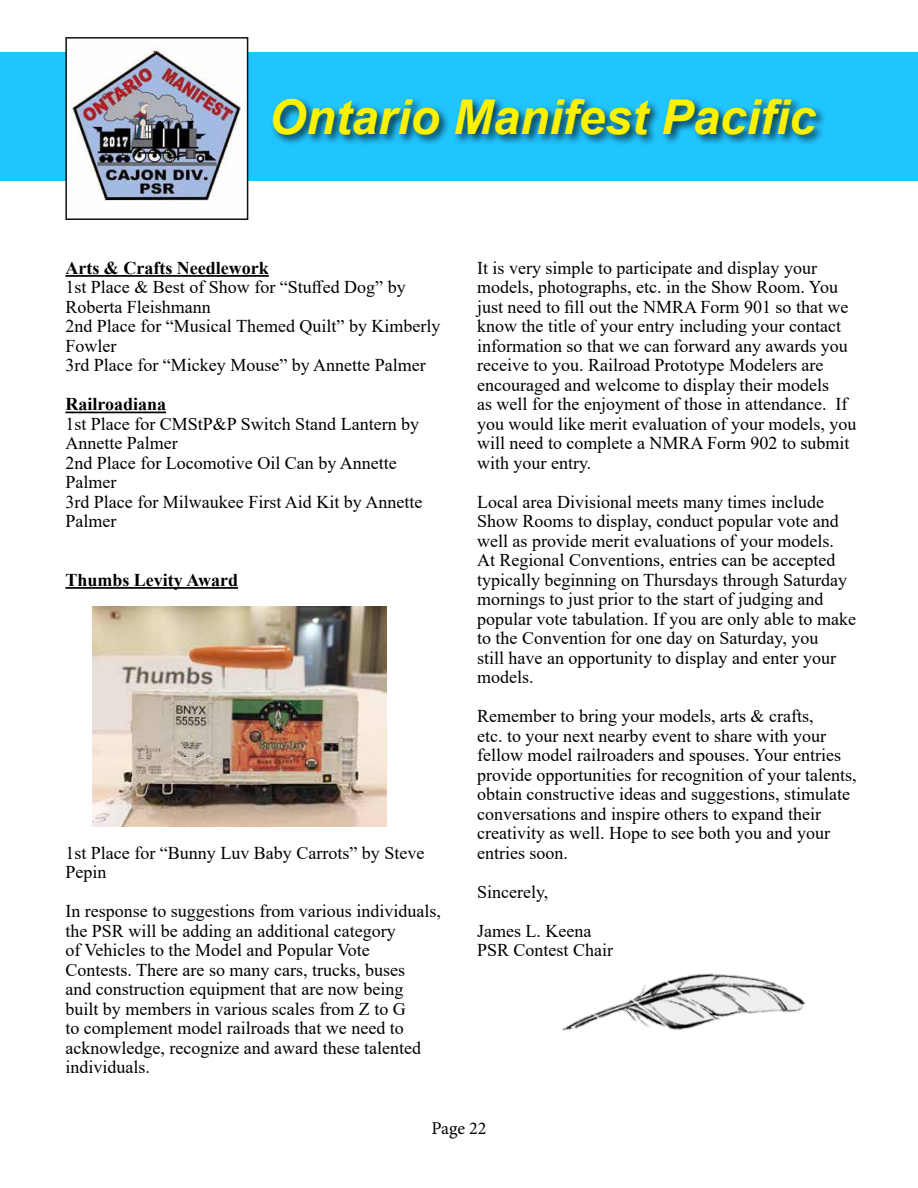
<style>
.page{position:relative;width:918px;height:1188px;background:#fff}
.page>*{position:absolute;margin:0;border:0;box-sizing:border-box;transform-origin:0 0}
.t1{font:italic 700 48px "Arial";color:#fff200}
.t2{font:18px/19.5px "Times New Roman";color:#000}
.t3{font:700 18px "Times New Roman";color:#000}
.t4{font:18px "Minion Pro";letter-spacing:-.005em;color:#000}
</style>
<div class="page">
<div style="left:0;top:52px;width:918px;height:128px;background:#20c5ff"></div>
<img style="left:68px;top:42px;width:177px;height:160px">
<div style="left:65px;top:37px;width:183px;height:183px;border:2px solid #0d140e"></div>
<hr style="left:65px;top:275px;width:204px;height:2px;background:#000">
<hr style="left:65px;top:412px;width:101px;height:1px;background:#000">
<hr style="left:65px;top:587px;width:173px;height:2px;background:#000">
<img style="left:93px;top:607px;width:294px;height:220px">
<img style="left:562px;top:973px;width:244px;height:58px">
<div style="left:270px;top:96px;width:558px;height:51px;background:#000;opacity:.75"></div>
<h1 class="t1" style="left:269px;top:85px;width:548px">Ontario Manifest Pacific</h1>
<p class="t3" style="left:65px;top:255px;width:205px">Arts &amp; Crafts Needlework</p>
<p class="t2" style="left:65px;top:277px;width:377px">1st Place &amp; Best of Show for “Stuffed Dog” by<br>Roberta Fleishmann<br>2nd Place for “Musical Themed Quilt” by Kimberly<br>Fowler<br>3rd Place for “Mickey Mouse” by Annette Palmer</p>
<p class="t3" style="left:65px;top:391px;width:102px">Railroadiana</p>
<p class="t2" style="left:65px;top:414px;width:358px">1st Place for CMStP&amp;P Switch Stand Lantern by<br>Annette Palmer<br>2nd Place for Locomotive Oil Can by Annette<br>Palmer<br>3rd Place for Milwaukee First Aid Kit by Annette<br>Palmer</p>
<p class="t3" style="left:65px;top:567px;width:174px">Thumbs Levity Award</p>
<p class="t2" style="left:65px;top:843px;width:360px">1st Place for “Bunny Luv Baby Carrots” by Steve<br>Pepin</p>
<p class="t2" style="left:65px;top:901px;width:377px">In response to suggestions from various individuals, the PSR will be adding an additional category<br>of Vehicles to the Model and Popular Vote<br>Contests. There are so many cars, trucks, buses<br>and construction equipment that are now being<br>built by members in various scales from Z to G<br>to complement model railroads that we need to acknowledge, recognize and award these talented individuals.</p>
<p class="t2" style="left:477px;top:258px;width:381px">It is very simple to participate and display your models, photographs, etc. in the Show Room. You just need to fill out the NMRA Form 901 so that we know the title of your entry including your contact information so that we can forward any awards you receive to you. Railroad Prototype Modelers are encouraged and welcome to display their models<br>as well for the enjoyment of those in attendance. If you would like merit evaluation of your models, you will need to complete a NMRA Form 902 to submit with your entry.</p>
<p class="t2" style="left:477px;top:491px;width:380px">Local area Divisional meets many times include Show Rooms to display, conduct popular vote and well as provide merit evaluations of your models.<br>At Regional Conventions, entries can be accepted typically beginning on Thursdays through Saturday mornings to just prior to the start of judging and popular vote tabulation. If you are only able to make to the Convention for one day on Saturday, you<br>still have an opportunity to display and enter your models.</p>
<p class="t2" style="left:477px;top:706px;width:381px">Remember to bring your models, arts &amp; crafts,<br>etc. to your next nearby event to share with your fellow model railroaders and spouses. Your entries provide opportunities for recognition of your talents, obtain constructive ideas and suggestions, stimulate conversations and inspire others to expand their creativity as well. Hope to see both you and your entries soon.</p>
<p class="t2" style="left:477px;top:872px;width:116px;line-height:39px">Sincerely,<br>James L. Keena</p>
<p class="t2" style="left:477px;top:940px;width:138px">PSR Contest Chair</p>
<p class="t4" style="left:432px;top:1116px;width:56px">Page 22</p>
</div>
